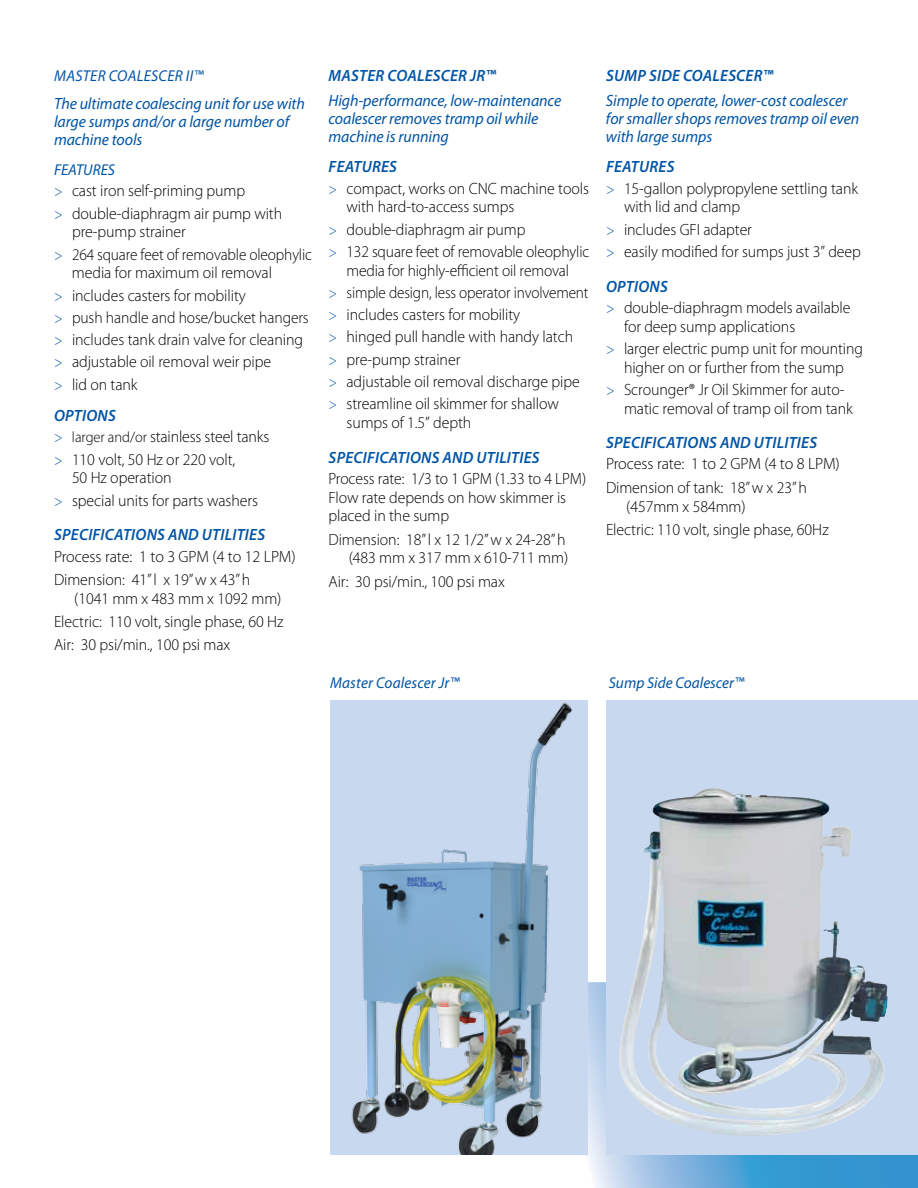
<style>
.page{position:relative;width:918px;height:1188px;background:#fff}
.page>*{position:absolute;margin:0;border:0;box-sizing:border-box;transform-origin:0 0}
.t1{font:300 16.35px/22.2px "Myriad Pro";letter-spacing:-.005em;color:#000}
.t2{font:italic 16.35px/18px "Myriad Pro";letter-spacing:-.005em;color:#0054a6}
.t3{font:300 16.35px/22.2px "Myriad Pro";letter-spacing:-.005em;color:#000;scale:.95 1}
.t4{font:italic 600 16.35px "Myriad Pro";letter-spacing:.015em;color:#0054a6}
.t5{font:300 16.35px/18.8px "Myriad Pro";letter-spacing:-.005em;color:#000;scale:.96 1}
.t6{font:italic 15.75px "Myriad Pro";color:#0054a6}
.s1{font-size:15px;color:#0054a6}
.s2{font-weight:600;font-style:italic;color:#0054a6}
.s3{font-size:15px}
</style>
<div class="page">
<svg style="left:539px;top:982px;width:379px;height:206px;background:#88bde2"></svg>
<div style="left:606px;top:700px;width:312px;height:454px;background:#c7d8ef"></div>
<img style="left:619px;top:788px;width:269px;height:348px">
<div style="left:330px;top:700px;width:258px;height:454px;background:#c7d8ef"></div>
<img style="left:351px;top:702px;width:222px;height:452px">
<p class="t6" style="left:54px;top:66px;width:22px">Master</p>
<p class="t6" style="left:109px;top:66px;width:28px">Coalescer</p>
<p class="t6" style="left:186px;top:66px;width:19px">II™</p>
<p class="t2" style="left:54px;top:94px;width:252px">The ultimate coalescing unit for use with large sumps and/or a large number of machine tools</p>
<p class="t6" style="left:54px;top:160px;width:63px">FEATURES</p>
<p class="t1" style="left:54px;top:180px;width:230px"><span class="s1">&gt;</span> cast iron self-priming pump<br><span class="s1">&gt;</span> double-diaphragm air pump with</p>
<p class="t1" style="left:54px;top:221px;width:260px;text-indent:18px">pre-pump strainer<br><span class="s1">&gt;</span> 264 square feet of removable oleophylic</p>
<p class="t1" style="left:54px;top:262px;width:256px;text-indent:18px">media for maximum oil removal<br><span class="s1">&gt;</span> includes casters for mobility<br><span class="s1">&gt;</span> push handle and hose/bucket hangers <span class="s1">&gt;</span> includes tank drain valve for cleaning <span class="s1">&gt;</span> adjustable oil removal weir pipe<br><span class="s1">&gt;</span> lid on tank</p>
<p class="t1" style="left:54px;top:405px;width:217px;line-height:21.8px"><span class="s2">OPTIONS<br></span><span class="s1">&gt;</span> <span class="s3">larger and/or</span> stainless steel tanks <span class="s1">&gt;</span> 110 volt, 50 Hz or 220 volt,</p>
<p class="t1" style="left:54px;top:467px;width:205px;text-indent:18px">50 Hz operation<br><span class="s1">&gt;</span> special units for parts washers</p>
<p class="t4" style="left:54px;top:525px;width:25px">SPECIFIC</p>
<p class="t4" style="left:114px;top:525px;width:18px">ATIONS</p>
<p class="t4" style="left:168px;top:525px;width:42px">AND UTILITIES</p>
<p class="t1" style="left:54px;top:544px;width:243px;line-height:23.4px">Process rate: 1 to 3 GPM (4 to 12 LPM)<br>Dimension: 41” l x 19” w x 43” h</p>
<p class="t1" style="left:54px;top:586px;width:231px;line-height:23.4px;text-indent:20px">(1041 mm x 483 mm x 1092 mm)<br>Electric: 110 volt, single phase, 60 Hz<br>Air: 30 psi/min., 100 psi max</p>
<p class="t4" style="left:329px;top:65px;width:32px">MASTER</p>
<p class="t4" style="left:388px;top:65px;width:39px">COALESCER</p>
<p class="t4" style="left:470px;top:65px;width:28px">JR™</p>
<p class="t2" style="left:328px;top:91px;width:234px">High-performance, low-maintenance coalescer removes tramp oil while machine is running</p>
<p class="t1" style="left:328px;top:156px;width:262px;line-height:21.1px"><span class="s2">FEATURES<br></span><span class="s1">&gt;</span> compact, works on CNC machine tools</p>
<p class="t1" style="left:328px;top:196px;width:262px;text-indent:18px">with hard-to-access sumps<br><span class="s1">&gt;</span> double-diaphragm air pump<br><span class="s1">&gt;</span> 132 square feet of removable oleophylic</p>
<p class="t3" style="left:328px;top:259px;width:275px;text-indent:18px">media for highly-efficient oil removal<br><span class="s1">&gt;</span> simple design, less operator involvement <span class="s1">&gt;</span> includes casters for mobility<br><span class="s1">&gt;</span> hinged pull handle with handy latch<br><span class="s1">&gt;</span> pre-pump strainer<br><span class="s1">&gt;</span> adjustable oil removal discharge pipe <span class="s1">&gt;</span> streamline oil skimmer for shallow</p>
<p class="t1" style="left:346px;top:411px;width:126px">sumps of 1.5” depth</p>
<p class="t4" style="left:329px;top:447px;width:25px">SPECIFIC</p>
<p class="t4" style="left:389px;top:447px;width:18px">ATIONS</p>
<p class="t4" style="left:443px;top:447px;width:42px">AND UTILITIES</p>
<p class="t5" style="left:328px;top:469px;width:270px">Process rate: 1/3 to 1 GPM (1.33 to 4 LPM)<br>Flow rate depends on how skimmer is placed in the sump</p>
<p class="t1" style="left:328px;top:530px;width:241px;line-height:18.8px;text-align:right">Dimension: 18” l x 12 1/2” w x 24-28” h (483 mm x 317 mm x 610-711 mm)</p>
<p class="t1" style="left:328px;top:570px;width:178px">Air: 30 psi/min., 100 psi max</p>
<p class="t4" style="left:606px;top:65px;width:116px">SUMP SIDE COALESCER</p>
<p class="t4" style="left:763px;top:65px;width:12px">™</p>
<p class="t2" style="left:606px;top:91px;width:255px">Simple to operate, lower-cost coalescer for smaller shops removes tramp oil even with large sumps</p>
<p class="t1" style="left:606px;top:156px;width:254px;line-height:21.1px"><span class="s2">FEATURES<br></span><span class="s1">&gt;</span> 15-gallon polypropylene settling tank</p>
<p class="t1" style="left:606px;top:196px;width:256px;text-indent:18px">with lid and clamp<br><span class="s1">&gt;</span> includes GFI adapter<br><span class="s1">&gt;</span> easily modified for sumps just 3” deep</p>
<p class="t1" style="left:606px;top:275px;width:246px;line-height:21.1px"><span class="s2">OPTIONS<br></span><span class="s1">&gt;</span> double-diaphragm models available</p>
<p class="t1" style="left:606px;top:315px;width:258px;text-indent:18px">for deep sump applications<br><span class="s1">&gt;</span> larger electric pump unit for mounting</p>
<p class="t1" style="left:606px;top:356px;width:240px;text-align:right">higher on or further from the sump<br><span class="s1">&gt;</span> Scrounger® Jr Oil Skimmer for auto-</p>
<p class="t1" style="left:624px;top:397px;width:230px">matic removal of tramp oil from tank</p>
<p class="t4" style="left:606px;top:432px;width:25px">SPECIFIC</p>
<p class="t4" style="left:666px;top:432px;width:18px">ATIONS</p>
<p class="t4" style="left:720px;top:432px;width:42px">AND UTILITIES</p>
<p class="t1" style="left:606px;top:452px;width:235px;line-height:23.4px">Process rate: 1 to 2 GPM (4 to 8 LPM)<br>Dimension of tank: 18” w x 23” h</p>
<p class="t1" style="left:606px;top:494px;width:224px;line-height:23.4px;text-indent:20px">(457mm x 584mm)<br>Electric: 110 volt, single phase, 60Hz</p>
<p class="t6" style="left:330px;top:673px;width:131px">Master Coalescer Jr™</p>
<p class="t6" style="left:609px;top:673px;width:137px">Sump Side Coalescer™</p>
</div>
